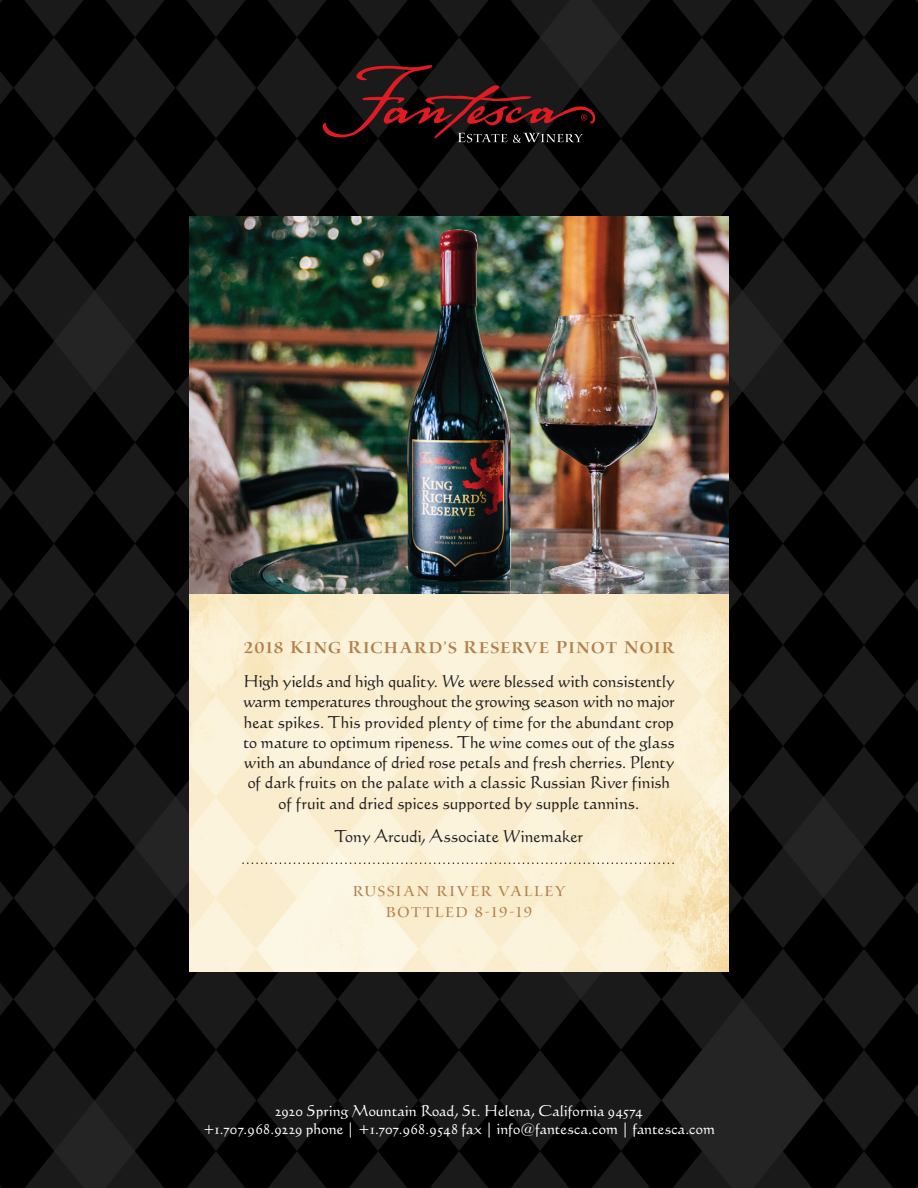
<style>
.page{position:relative;width:918px;height:1188px;background:#fff}
.page>*{position:absolute;margin:0;border:0;box-sizing:border-box;transform-origin:0 0}
.t1{font:18px "Waters Titling MM Tall Caps 510 700";letter-spacing:.065em;color:#b2804c}
.t2{font:16.5px/20.2px "Calligraphic 421 BT Roman B";letter-spacing:-.01em;color:#231f20;text-align:center}
.t3{font:16.5px/21px "Waters Titling MM Tall Caps 370 700";letter-spacing:.105em;color:#b2804c;text-align:center}
.t4{font:15px/18px "Calligraphic 421 BT Roman B";letter-spacing:.005em;color:#fff;text-align:center}
</style>
<div class="page">
<img style="left:0;top:0;width:918px;height:1188px">
<svg style="left:323px;top:65px;width:272px;height:78px;background:#2c1213"></svg>
<img style="left:189px;top:594px;width:540px;height:378px">
<img style="left:189px;top:216px;width:540px;height:378px">
<svg style="left:243px;top:862px;width:432px;height:2px"></svg>
<p class="t1" style="left:244px;top:638px;width:432px">2018 King Richard’s Reserve Pinot Noir</p>
<p class="t2" style="left:243px;top:671px;width:433px">High yields and high quality. We were blessed with consistently warm temperatures throughout the growing season with no major heat spikes. This provided plenty of time for the abundant crop to mature to optimum ripeness. The wine comes out of the glass with an abundance of dried rose petals and fresh cherries. Plenty of dark fruits on the palate with a classic Russian River finish of fruit and dried spices supported by supple tannins.</p>
<p class="t2" style="left:335px;top:826px;width:250px">Tony Arcudi, Associate Winemaker</p>
<p class="t3" style="left:353px;top:881px;width:214px">RUSSIAN RIVER VALLEY<br>BOTTLED 8-19-19</p>
<p class="t4" style="left:203px;top:1101px;width:514px">2920 Spring Mountain Road, St. Helena, California 94574<br>+1.707.968.9229 phone | +1.707.968.9548 fax | info@fantesca.com | fantesca.com</p>
</div>
